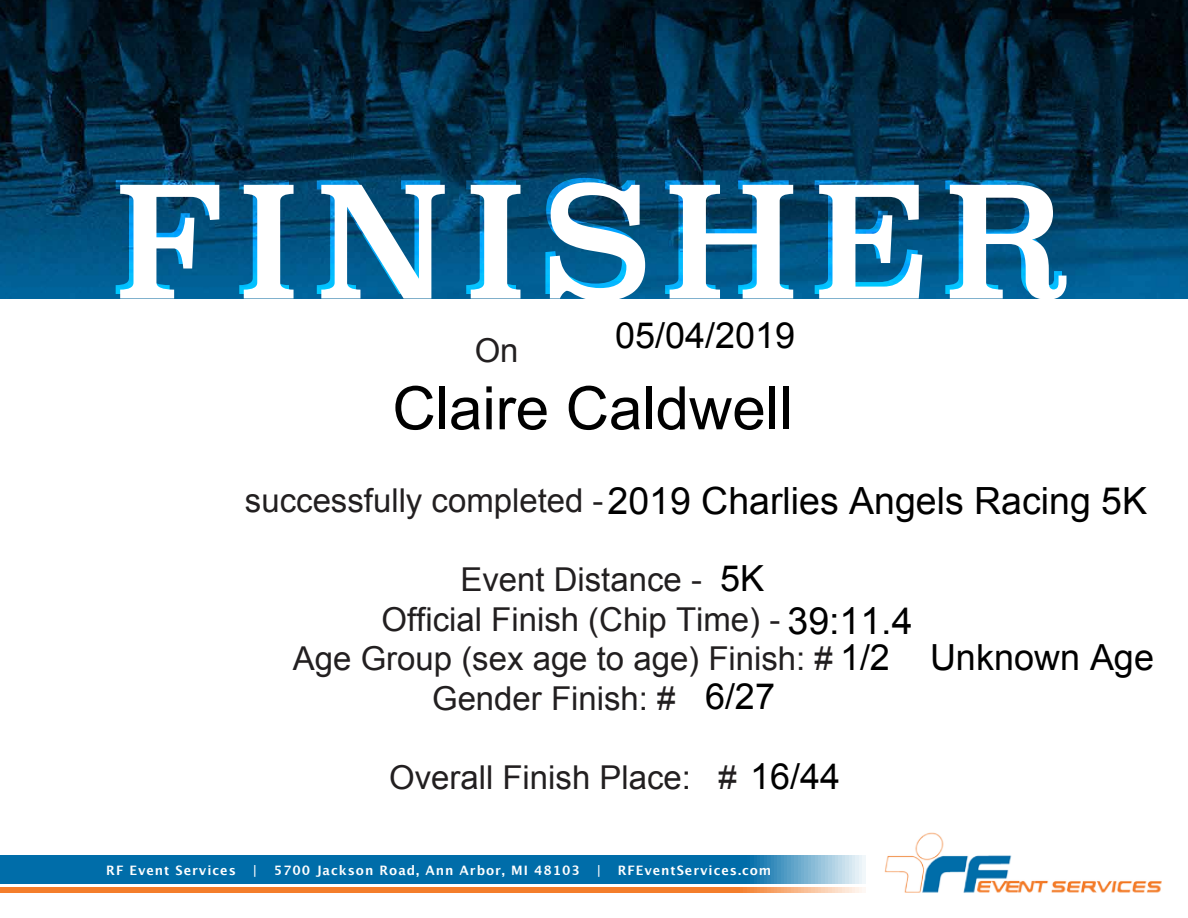
<style>
.page{position:relative;width:1188px;height:918px;background:#fff}
.page>*{position:absolute;margin:0;border:0;box-sizing:border-box;transform-origin:0 0}
.t1{font:153px "Superclarendon";letter-spacing:.1em;color:#fff}
.t2{font:60px "Arial";color:#000}
.t3{font:37.5px "Arial";color:#000}
.t4{font:36px "Arial";color:#000}
.t5{font:32.85px "Arial";color:#221f20}
.t6{font:700 13.05px "Lucida Grande";letter-spacing:.075em;color:#fff}
.s1{font-size:36px;color:#000}
</style>
<div class="page">
<img style="left:0;top:0;width:1188px;height:298px">
<img style="left:884px;top:832px;width:278px;height:61px">
<svg style="left:0;top:856px;width:865px;height:27px;background:#1076ae"></svg>
<svg style="left:0;top:887px;width:865px;height:5px;background:#f48739"></svg>
<h1 class="t1" style="left:110px;top:135px;width:957px">FINISHER</h1>
<p class="t5" style="left:475px;top:328px;width:45px">On</p>
<p class="t4" style="left:615px;top:315px;width:182px">05/04/2019</p>
<h2 class="t2" style="left:392px;top:375px;width:401px">Claire Caldwell</h2>
<p class="t3" style="left:608px;top:480px;width:541px">2019 Charlies Angels Racing 5K</p>
<p class="t5" style="left:245px;top:479px;width:360px">successfully completed -</p>
<p class="t4" style="left:720px;top:558px;width:45px">5K</p>
<p class="t5" style="left:460px;top:558px;width:243px">Event Distance -</p>
<p class="t5" style="left:382px;top:598px;width:400px">Official Finish (Chip Time) -</p>
<p class="t5" style="left:293px;top:637px;width:599px">Age Group (sex age to age) Finish: # <span class="s1">1/2</span></p>
<p class="t5" style="left:432px;top:677px;width:245px">Gender Finish: #</p>
<p class="t3" style="left:788px;top:600px;width:127px">39:11.4</p>
<p class="t4" style="left:705px;top:677px;width:72px">6/27</p>
<p class="t5" style="left:389px;top:756px;width:452px">Overall Finish Place: # <span class="s1">16/44</span></p>
<p class="t4" style="left:930px;top:638px;width:226px">Unknown Age</p>
<p class="t6" style="left:106px;top:860px;width:131px">RF Event Services</p>
<p class="t6" style="left:252px;top:860px;width:6px">|</p>
<p class="t6" style="left:274px;top:860px;width:308px">5700 Jackson Road, Ann Arbor, MI 48103</p>
<p class="t6" style="left:596px;top:860px;width:6px">|</p>
<p class="t6" style="left:618px;top:860px;width:155px">RFEventServices.com</p>
</div>
